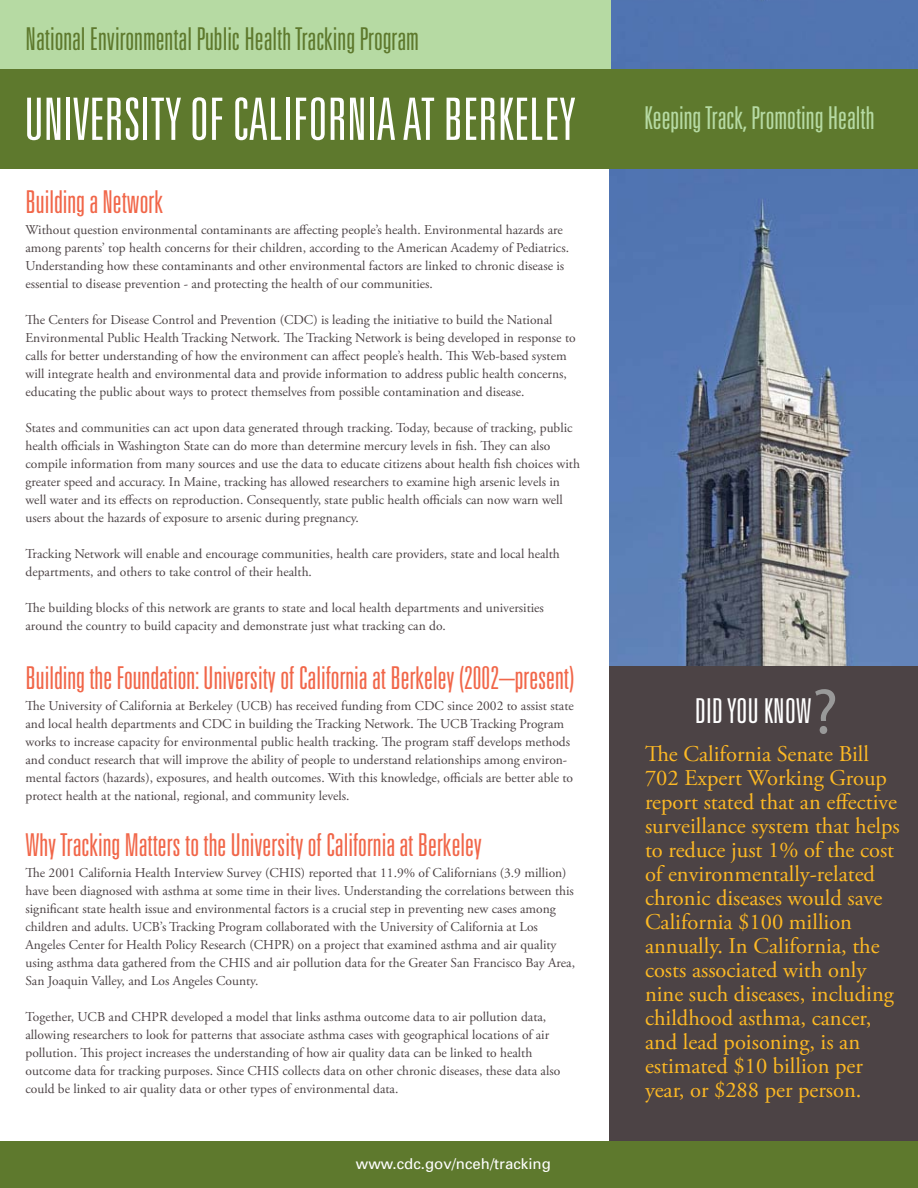
<style>
.page{position:relative;width:918px;height:1188px;background:#fff}
.page>*{position:absolute;margin:0;border:0;box-sizing:border-box;transform-origin:0 0}
.t1{font:300 ultra-condensed 58.5px "Univers";color:#fff}
.t2{font:300 ultra-condensed 34.35px "Univers";color:#fff}
.t3{font:300 ultra-condensed 31.5px "Univers";color:#f16649}
.t4{font:300 ultra-condensed 31.5px "Univers";color:#5e792d}
.t5{font:300 ultra-condensed 31.5px "Univers";color:#b6daa3}
.t6{font:22.5px/24px "Adobe Garamond Pro";color:#fdb924}
.t7{font:15px "Univers";color:#fff}
.t8{font:13.5px/18px "Adobe Garamond Pro";color:#4c4345}
.s1{font-family:"Myriad";font-weight:400;font-stretch:normal;font-size:64.5px;color:#999}
</style>
<div class="page">
<img style="left:609px;top:0;width:309px;height:666px">
<div style="left:609px;top:666px;width:309px;height:489px;background:#4c4345"></div>
<div style="left:0;top:0;width:611px;height:129px;background:#b6daa3"></div>
<div style="left:0;top:69px;width:918px;height:99px;background:#5e792d"></div>
<div style="left:0;top:1141px;width:918px;height:47px;background:#5e792d"></div>
<p class="t4" style="left:26px;top:27px;width:395px">National Environmental Public Health Tracking Program</p>
<p class="t1" style="left:24px;top:98px;width:553px">UNIVERSITY OF CALIFORNIA AT BERKELEY</p>
<p class="t3" style="left:26px;top:191px;width:139px">Building a Network</p>
<p class="t8" style="left:26px;top:222px;width:545px">Without question environmental contaminants are affecting people’s health. Environmental hazards are among parents’ top health concerns for their children, according to the American Academy of Pediatrics.<br>Understanding how these contaminants and other environmental factors are linked to chronic disease is essential to disease prevention - and protecting the health of our communities.</p>
<p class="t8" style="left:26px;top:312px;width:552px">The Centers for Disease Control and Prevention (CDC) is leading the initiative to build the National Environmental Public Health Tracking Network. The Tracking Network is being developed in response to calls for better understanding of how the environment can affect people’s health. This Web-based system will integrate health and environmental data and provide information to address public health concerns, educating the public about ways to protect themselves from possible contamination and disease.</p>
<p class="t8" style="left:26px;top:420px;width:556px">States and communities can act upon data generated through tracking. Today, because of tracking, public health officials in Washington State can do more than determine mercury levels in fish. They can also compile information from many sources and use the data to educate citizens about health fish choices with greater speed and accuracy. In Maine, tracking has allowed researchers to examine high arsenic levels in well water and its effects on reproduction. Consequently, state public health officials can now warn well users about the hazards of exposure to arsenic during pregnancy.</p>
<p class="t8" style="left:26px;top:546px;width:536px">Tracking Network will enable and encourage communities, health care providers, state and local health departments, and others to take control of their health.</p>
<p class="t8" style="left:26px;top:600px;width:520px">The building blocks of this network are grants to state and local health departments and universities around the country to build capacity and demonstrate just what tracking can do.</p>
<p class="t3" style="left:26px;top:666px;width:550px">Building the Foundation: University of California at Berkeley (2002–present)</p>
<p class="t8" style="left:26px;top:698px;width:550px">The University of California at Berkeley (UCB) has received funding from CDC since 2002 to assist state and local health departments and CDC in building the Tracking Network. The UCB Tracking Program works to increase capacity for environmental public health tracking. The program staff develops methods and conduct research that will improve the ability of people to understand relationships among environ&shy;mental factors (hazards), exposures, and health outcomes. With this knowledge, officials are better able to protect health at the national, regional, and community levels.</p>
<p class="t3" style="left:26px;top:833px;width:458px">Why Tracking Matters to the University of California at Berkeley</p>
<p class="t8" style="left:26px;top:865px;width:551px">The 2001 California Health Interview Survey (CHIS) reported that 11.9% of Californians (3.9 million) have been diagnosed with asthma at some time in their lives. Understanding the correlations between this significant state health issue and environmental factors is a crucial step in preventing new cases among children and adults. UCB’s Tracking Program collaborated with the University of California at Los Angeles Center for Health Policy Research (CHPR) on a project that examined asthma and air quality using asthma data gathered from the CHIS and air pollution data for the Greater San Francisco Bay Area, San Joaquin Valley, and Los Angeles County.</p>
<p class="t8" style="left:26px;top:1009px;width:536px">Together, UCB and CHPR developed a model that links asthma outcome data to air pollution data, allowing researchers to look for patterns that associate asthma cases with geographical locations of air pollution. This project increases the understanding of how air quality data can be linked to health outcome data for tracking purposes. Since CHIS collects data on other chronic diseases, these data also could be linked to air quality data or other types of environmental data.</p>
<p class="t7" style="left:356px;top:1158px;width:197px">www.cdc.gov/nceh/tracking</p>
<p class="t5" style="left:644px;top:106px;width:232px">Keeping Track, Promoting Health</p>
<p class="t2" style="left:695px;top:699px;width:145px">DID YOU KNOW<span class="s1">?</span></p>
<p class="t6" style="left:645px;top:744px;width:256px">The California Senate Bill<br>702 Expert Working Group report stated that an effective surveillance system that helps to reduce just 1% of the cost of environmentally-related chronic diseases would save<br>California $100 million annually. In California, the costs associated with only nine such diseases, including childhood asthma, cancer, and lead poisoning, is an estimated $10 billion per year, or $288 per person.</p>
</div>
